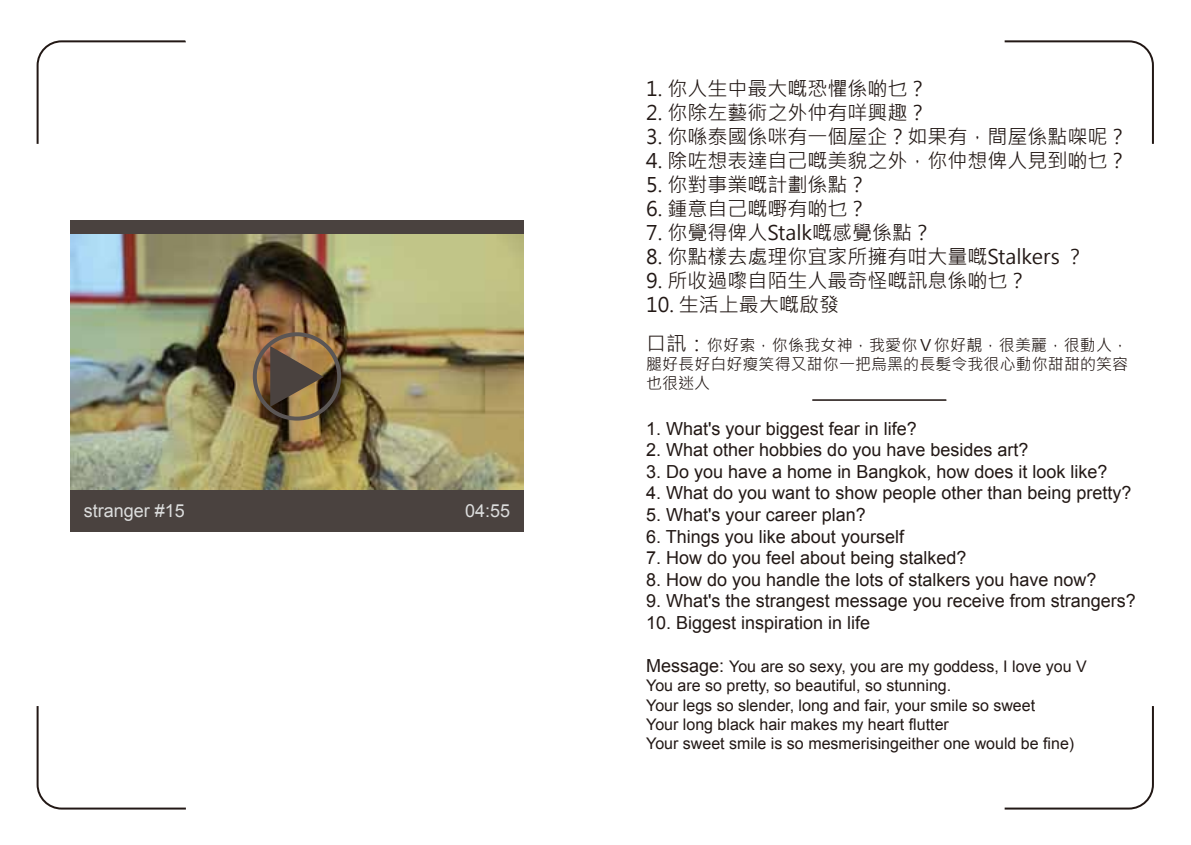
<style>
.page{position:relative;width:1191px;height:845px;background:#fff}
.page>*{position:absolute;margin:0;border:0;box-sizing:border-box;transform-origin:0 0}
.t1{font:20px "Microsoft Jheng Hei";color:#221815}
.t2{font:18px "Arial";color:#221815}
.t3{font:18px "Arial";color:#dcdddd}
.t4{font:16px/19.2px "Arial";color:#221815}
.t5{font:16px/19.2px "Microsoft Jheng Hei";letter-spacing:.005em;color:#221815;text-align:justify}
.s1{font-size:20px}
.s2{font-size:18px}
</style>
<div class="page">
<hr style="left:812px;top:399px;width:134px;height:2px;background:#221815">
<svg style="left:1004px;top:40px;width:150px;height:104px"></svg>
<svg style="left:1004px;top:706px;width:150px;height:104px"></svg>
<div style="left:70px;top:220px;width:454px;height:312px;background:#4a423f"></div>
<img style="left:70px;top:235px;width:454px;height:255px">
<svg style="left:36px;top:40px;width:150px;height:104px"></svg>
<svg style="left:36px;top:706px;width:150px;height:104px"></svg>
<svg style="left:270px;top:346px;width:54px;height:61px"></svg>
<div style="left:253px;top:332px;width:88px;height:88px;border:4px solid #5b5655;border-radius:50%"></div>
<p class="t3" style="left:84px;top:499px;width:103px">stranger #15</p>
<p class="t3" style="left:465px;top:499px;width:47px">04:55</p>
<p class="t1" style="left:646px;top:76px;width:283px">1. 你人生中最大嘅恐懼係啲乜？</p>
<p class="t1" style="left:646px;top:100px;width:283px">2. 你除左藝術之外仲有咩興趣？</p>
<p class="t1" style="left:646px;top:124px;width:483px">3. 你喺泰國係咪有一個屋企？如果有，間屋係點㗎呢？</p>
<p class="t1" style="left:646px;top:148px;width:483px">4. 除咗想表達自己嘅美貌之外，你仲想俾人見到啲乜？</p>
<p class="t1" style="left:646px;top:172px;width:223px">5. 你對事業嘅計劃係點？</p>
<p class="t1" style="left:646px;top:196px;width:223px">6. 鍾意自己嘅嘢有啲乜？</p>
<p class="t1" style="left:646px;top:220px;width:287px">7. 你覺得俾人Stalk嘅感覺係點？</p>
<p class="t1" style="left:646px;top:244px;width:440px">8. 你點樣去處理你宜家所擁有咁大量嘅Stalkers ？</p>
<p class="t1" style="left:646px;top:268px;width:383px">9. 所收過嚟自陌生人最奇怪嘅訊息係啲乜？</p>
<p class="t1" style="left:646px;top:292px;width:194px">10. 生活上最大嘅啟發</p>
<p class="t5" style="left:646px;top:335px;width:483px"><span class="s1">口訊：</span>你好索，你係我女神，我愛你Ｖ你好靚，很美麗，很動人，腿好長好白好瘦笑得又甜你一把烏黑的長髮令我很心動你甜甜的笑容也很迷人</p>
<p class="t2" style="left:646px;top:416px;width:272px">1. What's your biggest fear in life?</p>
<p class="t2" style="left:646px;top:438px;width:384px">2. What other hobbies do you have besides art?</p>
<p class="t2" style="left:646px;top:460px;width:463px">3. Do you have a home in Bangkok, how does it look like?</p>
<p class="t2" style="left:646px;top:481px;width:487px">4. What do you want to show people other than being pretty?</p>
<p class="t2" style="left:646px;top:503px;width:221px">5. What's your career plan?</p>
<p class="t2" style="left:646px;top:524px;width:259px">6. Things you like about yourself</p>
<p class="t2" style="left:646px;top:546px;width:322px">7. How do you feel about being stalked?</p>
<p class="t2" style="left:646px;top:568px;width:452px">8. How do you handle the lots of stalkers you have now?</p>
<p class="t2" style="left:646px;top:589px;width:491px">9. What's the strangest message you receive from strangers?</p>
<p class="t2" style="left:646px;top:611px;width:226px">10. Biggest inspiration in life</p>
<p class="t4" style="left:646px;top:657px;width:442px"><span class="s2">Message:</span> You are so sexy, you are my goddess, I love you V You are so pretty, so beautiful, so stunning.<br>Your legs so slender, long and fair, your smile so sweet<br>Your long black hair makes my heart flutter<br>Your sweet smile is so mesmerisingeither one would be fine)</p>
</div>
